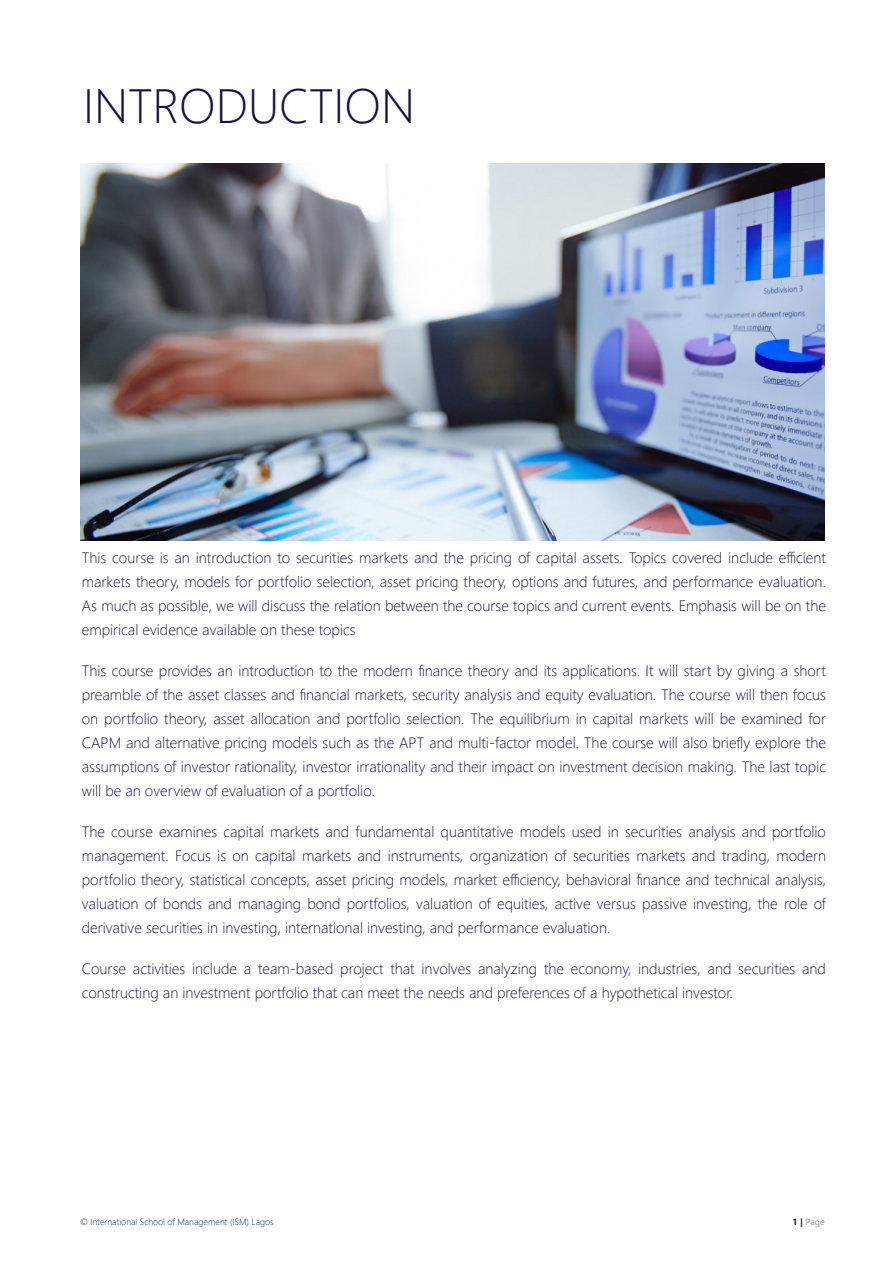
<style>
.page{position:relative;width:893px;height:1263px;background:#fff}
.page>*{position:absolute;margin:0;border:0;box-sizing:border-box;transform-origin:0 0}
.Top_Headings{font:300 48px "Segoe UI";color:#161245}
.t1{font:300 15px/24px "Segoe UI";color:#161344;text-align:justify}
.t2{font:300 9px "Segoe UI";color:#013157}
.Heading{font:9px "Segoe UI";color:#969696}
.s1{font-weight:700;color:#231f20}
</style>
<div class="page">
<img style="left:80px;top:163px;width:744px;height:377px">
<p class="Top_Headings" style="left:83px;top:67px;width:333px">INTRODUCTION</p>
<p class="t1" style="left:82px;top:545px;width:746px">This course is an introduction to securities markets and the pricing of capital assets. Topics covered include efficient markets theory, models for portfolio selection, asset pricing theory, options and futures, and performance evaluation.<br>As much as possible, we will discuss the relation between the course topics and current events. Emphasis will be on the empirical evidence available on these topics</p>
<p class="t1" style="left:82px;top:658px;width:746px">This course provides an introduction to the modern finance theory and its applications. It will start by giving a short preamble of the asset classes and financial markets, security analysis and equity evaluation. The course will then focus on portfolio theory, asset allocation and portfolio selection. The equilibrium in capital markets will be examined for CAPM and alternative pricing models such as the APT and multi-factor model. The course will also briefly explore the assumptions of investor rationality, investor irrationality and their impact on investment decision making. The last topic will be an overview of evaluation of a portfolio.</p>
<p class="t1" style="left:82px;top:819px;width:746px">The course examines capital markets and fundamental quantitative models used in securities analysis and portfolio management. Focus is on capital markets and instruments, organization of securities markets and trading, modern portfolio theory, statistical concepts, asset pricing models, market efficiency, behavioral finance and technical analysis, valuation of bonds and managing bond portfolios, valuation of equities, active versus passive investing, the role of derivative securities in investing, international investing, and performance evaluation.</p>
<p class="t1" style="left:82px;top:956px;width:746px">Course activities include a team-based project that involves analyzing the economy, industries, and securities and constructing an investment portfolio that can meet the needs and preferences of a hypothetical investor.</p>
<p class="t2" style="left:80px;top:1215px;width:195px">© International School of Management (ISM) Lagos</p>
<p class="Heading" style="left:792px;top:1215px;width:34px"><span class="s1">1 |</span> Page</p>
</div>
